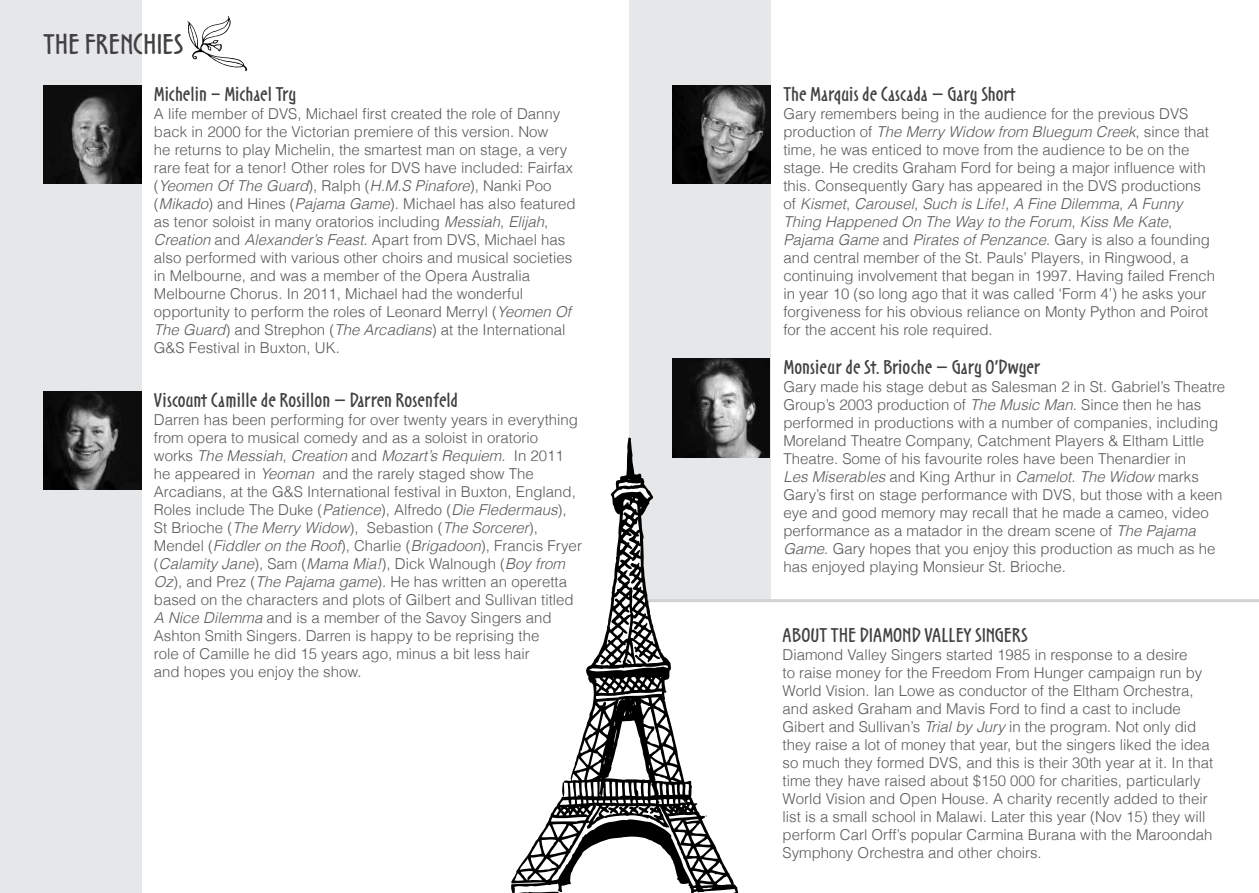
<style>
.page{position:relative;width:1259px;height:893px;background:#fff}
.page>*{position:absolute;margin:0;border:0;box-sizing:border-box;transform-origin:0 0}
.t1{font:700 30px "Noovo ITC";color:#414042}
.t2{font:700 21px "Noovo ITC";color:#414042}
.t3{font:300 15px/18px "Helvetica";color:#58595b}
.s1{font-style:italic}
</style>
<div class="page">
<div style="left:0;top:0;width:141px;height:893px;background:#e6e7e8"></div>
<img style="left:44px;top:85px;width:97px;height:99px">
<img style="left:43px;top:391px;width:98px;height:99px">
<div style="left:629px;top:0;width:141px;height:600px;background:#e6e7e8"></div>
<img style="left:672px;top:85px;width:98px;height:99px">
<img style="left:672px;top:359px;width:97px;height:98px">
<hr style="left:629px;top:599px;width:630px;height:3px;background:#d1d3d4">
<svg style="left:511px;top:437px;width:227px;height:456px"></svg>
<svg style="left:514px;top:478px;width:222px;height:415px"></svg>
<svg style="left:187px;top:16px;width:60px;height:55px"></svg>
<h1 class="t1" style="left:44px;top:27px;width:141px">THE FRENCHIES</h1>
<h2 class="t2" style="left:154px;top:82px;width:144px">Michelin - Michael Try</h2>
<p class="t3" style="left:154px;top:104px;width:423px">A life member of DVS, Michael first created the role of Danny back in 2000 for the Victorian premiere of this version. Now<br>he returns to play Michelin, the smartest man on stage, a very rare feat for a tenor! Other roles for DVS have included: Fairfax (<span class="s1">Yeomen Of The Guard</span>), Ralph (<span class="s1">H.M.S Pinafore</span>), Nanki Poo (<span class="s1">Mikado</span>) and Hines (<span class="s1">Pajama Game</span>). Michael has also featured as tenor soloist in many oratorios including <span class="s1">Messiah</span>, <span class="s1">Elijah</span>, <span class="s1">Creation</span> and <span class="s1">Alexander’s Feast</span>. Apart from DVS, Michael has also performed with various other choirs and musical societies in Melbourne, and was a member of the Opera Australia Melbourne Chorus. In 2011, Michael had the wonderful opportunity to perform the roles of Leonard Merryl (<span class="s1">Yeomen Of The Guard</span>) and Strephon (<span class="s1">The Arcadians</span>) at the International G&amp;S Festival in Buxton, UK.</p>
<h2 class="t2" style="left:154px;top:388px;width:305px">Viscount Camille de Rosillon – Darren Rosenfeld</h2>
<p class="t3" style="left:154px;top:410px;width:429px">Darren has been performing for over twenty years in everything from opera to musical comedy and as a soloist in oratorio<br>works <span class="s1">The Messiah</span>, <span class="s1">Creation</span> and <span class="s1">Mozart’s Requiem</span>. In 2011 he appeared in <span class="s1">Yeoman</span> and the rarely staged show The Arcadians, at the G&amp;S International festival in Buxton, England, Roles include The Duke (<span class="s1">Patience</span>), Alfredo (<span class="s1">Die Fledermaus</span>), St Brioche (<span class="s1">The Merry Widow</span>), Sebastion (<span class="s1">The Sorcerer</span>), Mendel (<span class="s1">Fiddler on the Roof</span>), Charlie (<span class="s1">Brigadoon</span>), Francis Fryer (<span class="s1">Calamity Jane</span>), Sam (<span class="s1">Mama Mia!</span>), Dick Walnough (<span class="s1">Boy from Oz</span>), and Prez (<span class="s1">The Pajama game</span>). He has written an operetta based on the characters and plots of Gilbert and Sullivan titled <span class="s1">A Nice Dilemma</span> and is a member of the Savoy Singers and Ashton Smith Singers. Darren is happy to be reprising the<br>role of Camille he did 15 years ago, minus a bit less hair<br>and hopes you enjoy the show.</p>
<h2 class="t2" style="left:783px;top:82px;width:234px">The Marquis de Cascada – Gary Short</h2>
<p class="t3" style="left:783px;top:104px;width:433px">Gary remembers being in the audience for the previous DVS production of <span class="s1">The Merry Widow from Bluegum Creek</span>, since that time, he was enticed to move from the audience to be on the stage. He credits Graham Ford for being a major influence with this. Consequently Gary has appeared in the DVS productions of <span class="s1">Kismet</span>, <span class="s1">Carousel</span>, <span class="s1">Such is Life!</span>, <span class="s1">A Fine Dilemma, A Funny Thing Happened On The Way to the Forum</span>, <span class="s1">Kiss Me Kate</span>, <span class="s1">Pajama Game</span> and <span class="s1">Pirates of Penzance</span>. Gary is also a founding and central member of the St. Pauls’ Players, in Ringwood, a continuing involvement that began in 1997. Having failed French in year 10 (so long ago that it was called ‘Form 4’) he asks your forgiveness for his obvious reliance on Monty Python and Poirot for the accent his role required.</p>
<h2 class="t2" style="left:783px;top:355px;width:258px">Monsieur de St. Brioche – Gary O’Dwyer</h2>
<p class="t3" style="left:783px;top:377px;width:443px">Gary made his stage debut as Salesman 2 in St. Gabriel’s Theatre Group’s 2003 production of <span class="s1">The Music Man</span>. Since then he has performed in productions with a number of companies, including Moreland Theatre Company, Catchment Players &amp; Eltham Little Theatre. Some of his favourite roles have been Thenardier in<br><span class="s1">Les Miserables</span> and King Arthur in <span class="s1">Camelot</span>. <span class="s1">The Widow</span> marks Gary’s first on stage performance with DVS, but those with a keen eye and good memory may recall that he made a cameo, video performance as a matador in the dream scene of <span class="s1">The Pajama Game</span>. Gary hopes that you enjoy this production as much as he has enjoyed playing Monsieur St. Brioche.</p>
<h2 class="t2" style="left:782px;top:623px;width:246px">ABOUT THE DIAMOND VALLEY SINGERS</h2>
<p class="t3" style="left:782px;top:645px;width:432px">Diamond Valley Singers started 1985 in response to a desire<br>to raise money for the Freedom From Hunger campaign run by World Vision. Ian Lowe as conductor of the Eltham Orchestra, and asked Graham and Mavis Ford to find a cast to include Gibert and Sullivan’s <span class="s1">Trial by Jury</span> in the program. Not only did they raise a lot of money that year, but the singers liked the idea so much they formed DVS, and this is their 30th year at it. In that time they have raised about $150 000 for charities, particularly World Vision and Open House. A charity recently added to their list is a small school in Malawi. Later this year (Nov 15) they will perform Carl Orff’s popular Carmina Burana with the Maroondah Symphony Orchestra and other choirs.</p>
</div>
